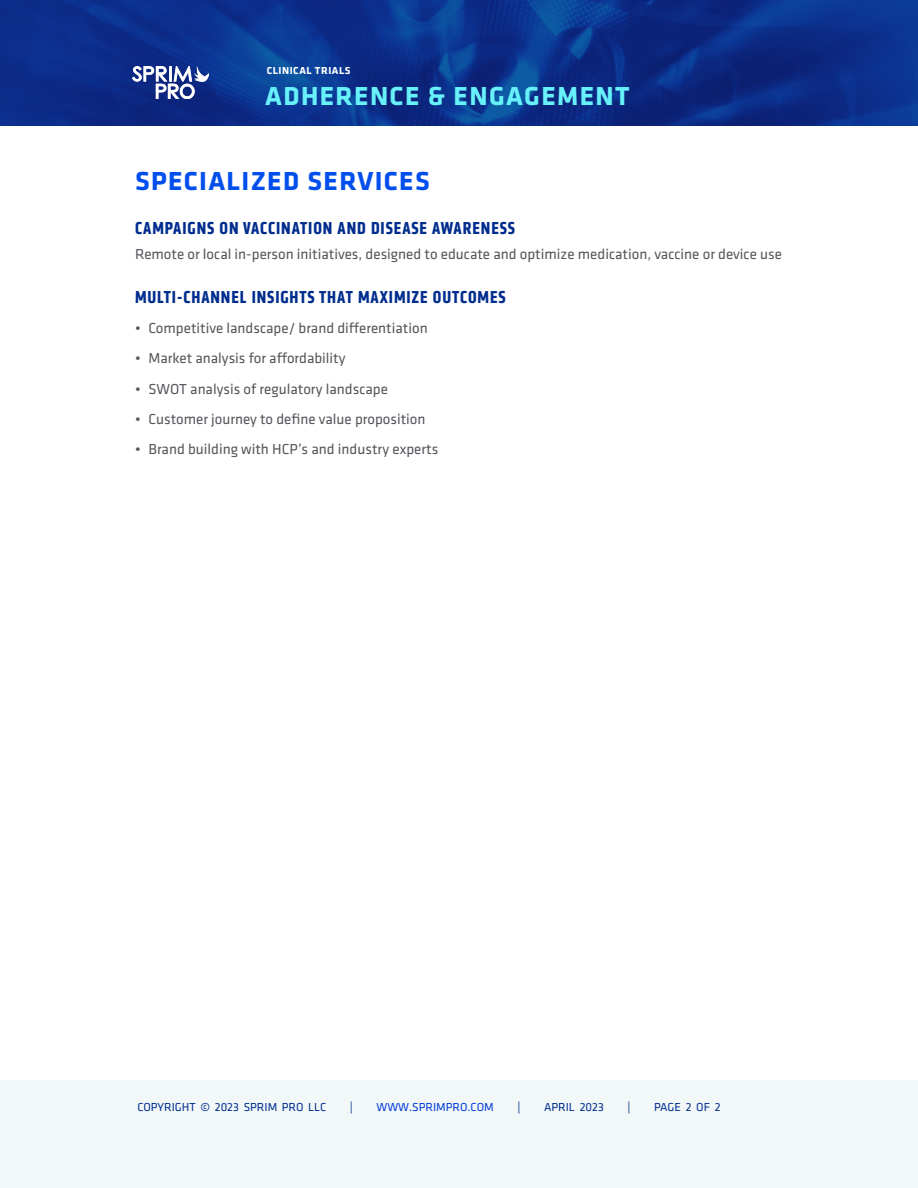
<style>
.page{position:relative;width:918px;height:1188px;background:#fff}
.page>*{position:absolute;margin:0;border:0;box-sizing:border-box;transform-origin:0 0}
.H1_-_header_small{font:700 27px "Klavika";letter-spacing:.05em;color:#67f1f9}
.H2_-_subh_no_rule{font:700 27px "Klavika";letter-spacing:.05em;color:#004fed}
.H4_-_subh_sm{font:700 condensed 18px "Klavika";letter-spacing:.05em;color:#002d8e}
.H4_-_subh_sm_for_bul{font:700 condensed 18px "Klavika";letter-spacing:.05em;color:#002d8e}
.p_-_body_bullets{font:15px "Klavika";color:#54565b}
.p_-_body{font:15px "Klavika";color:#54565b}
.t1{font:12px "Klavika";color:#002d8e}
.t2{font:12px "Klavika";color:#003bdb}
.t3{font:700 10.5px "Klavika";letter-spacing:.05em;color:#fff}
</style>
<div class="page">
<img style="left:0;top:0;width:918px;height:125px">
<img style="left:133px;top:67px;width:75px;height:31px">
<div style="left:0;top:1080px;width:918px;height:108px;background:#f2f7f8"></div>
<p class="t3" style="left:267px;top:65px;width:85px">CLINICAL TRIALS</p>
<p class="H1_-_header_small" style="left:265px;top:81px;width:366px">ADHERENCE &amp; ENGAGEMENT</p>
<p class="H2_-_subh_no_rule" style="left:135px;top:167px;width:296px">SPECIALIZED SERVICES</p>
<p class="H4_-_subh_sm" style="left:135px;top:216px;width:381px">CAMPAIGNS ON VACCINATION AND DISEASE AWARENESS</p>
<p class="p_-_body" style="left:135px;top:244px;width:648px">Remote or local in-person initiatives, designed to educate and optimize medication, vaccine or device use</p>
<p class="H4_-_subh_sm_for_bul" style="left:135px;top:285px;width:372px">MULTI-CHANNEL INSIGHTS THAT MAXIMIZE OUTCOMES</p>
<p class="p_-_body_bullets" style="left:135px;top:318px;width:294px">• Competitive landscape/ brand differentiation</p>
<p class="p_-_body_bullets" style="left:135px;top:349px;width:212px">• Market analysis for affordability</p>
<p class="p_-_body_bullets" style="left:135px;top:379px;width:254px">• SWOT analysis of regulatory landscape</p>
<p class="p_-_body_bullets" style="left:135px;top:409px;width:292px">• Customer journey to define value proposition</p>
<p class="p_-_body_bullets" style="left:135px;top:440px;width:305px">• Brand building with HCP’s and industry experts</p>
<p class="t1" style="left:137px;top:1099px;width:190px">COPYRIGHT © 2023 SPRIM PRO LLC</p>
<p class="t1" style="left:350px;top:1099px;width:5px">|</p>
<p class="t2" style="left:376px;top:1099px;width:119px">WWW.SPRIMPRO.COM</p>
<p class="t1" style="left:517px;top:1099px;width:5px">|</p>
<p class="t1" style="left:544px;top:1099px;width:61px">APRIL 2023</p>
<p class="t1" style="left:627px;top:1099px;width:5px">|</p>
<p class="t1" style="left:654px;top:1099px;width:68px">PAGE 2 OF 2</p>
</div>
